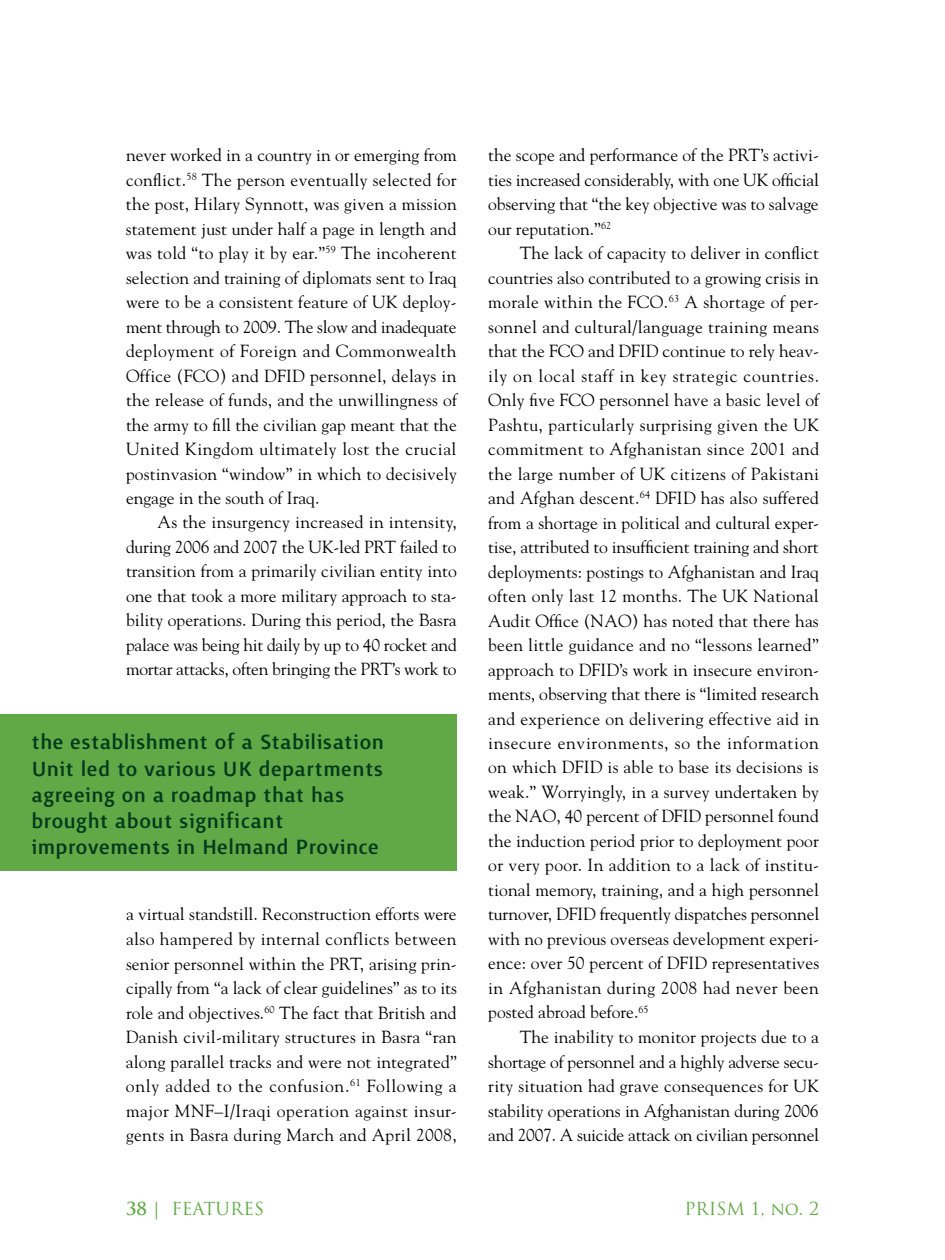
<style>
.page{position:relative;width:945px;height:1260px;background:#fff}
.page>*{position:absolute;margin:0;border:0;box-sizing:border-box;transform-origin:0 0}
.t1{font:500 26.25px/26.2px "Surface";letter-spacing:.02em;color:#003b1c}
.t2{font:17.5px/24.5px "Goudy Std";color:#000;text-align:justify}
.t3{font:17.5px "Trajan Pro";color:#61a846}
.s1{font-weight:700}
</style>
<div class="page">
<div style="left:0;top:714px;width:457px;height:156px;background:#61a846"></div>
<p class="t2" style="left:126px;top:142px;width:332px">never worked in a country in or emerging from conflict.<sup>58</sup> The person eventually selected for the post, Hilary Synnott, was given a mission statement just under half a page in length and was told “to play it by ear.”<sup>59</sup> The incoherent selection and training of diplomats sent to Iraq were to be a consistent feature of UK deploy&shy;ment through to 2009. The slow and inadequate deployment of Foreign and Commonwealth Office (FCO) and DFID personnel, delays in the release of funds, and the unwillingness of the army to fill the civilian gap meant that the United Kingdom ultimately lost the crucial postinvasion “window” in which to decisively engage in the south of Iraq.</p>
<p class="t2" style="left:126px;top:510px;width:332px;text-indent:32px">As the insurgency increased in intensity, during 2006 and 2007 the UK-led PRT failed to transition from a primarily civilian entity into one that took a more military approach to sta&shy;bility operations. During this period, the Basra palace was being hit daily by up to 40 rocket and mortar attacks, often bringing the PRT’s work to</p>
<h1 class="t1" style="left:32px;top:730px;width:354px">the establishment of a Stabilisation<br>Unit led to various UK departments agreeing on a roadmap that has brought about significant improvements in Helmand Province</h1>
<p class="t2" style="left:126px;top:902px;width:332px">a virtual standstill. Reconstruction efforts were also hampered by internal conflicts between senior personnel within the PRT, arising prin&shy;cipally from “a lack of clear guidelines” as to its role and objectives.<sup>60</sup> The fact that British and Danish civil-military structures in Basra “ran along parallel tracks and were not integrated” only added to the confusion.<sup>61</sup> Following a major MNF–I/Iraqi operation against insur&shy;gents in Basra during March and April 2008,</p>
<p class="t2" style="left:488px;top:142px;width:332px">the scope and performance of the PRT’s activi&shy;ties increased considerably, with one UK official observing that “the key objective was to salvage our reputation.”<sup>62</sup></p>
<p class="t2" style="left:488px;top:240px;width:333px;text-indent:32px">The lack of capacity to deliver in conflict countries also contributed to a growing crisis in morale within the FCO.<sup>63</sup> A shortage of per&shy;sonnel and cultural/language training means that the FCO and DFID continue to rely heav&shy;ily on local staff in key strategic countries.<br>Only five FCO personnel have a basic level of Pashtu, particularly surprising given the UK commitment to Afghanistan since 2001 and the large number of UK citizens of Pakistani and Afghan descent.<sup>64</sup> DFID has also suffered from a shortage in political and cultural exper&shy;tise, attributed to insufficient training and short deployments: postings to Afghanistan and Iraq often only last 12 months. The UK National Audit Office (NAO) has noted that there has been little guidance and no “lessons learned” approach to DFID’s work in insecure environ&shy;ments, observing that there is “limited research and experience on delivering effective aid in insecure environments, so the information on which DFID is able to base its decisions is weak.” Worryingly, in a survey undertaken by the NAO, 40 percent of DFID personnel found the induction period prior to deployment poor or very poor. In addition to a lack of institu&shy;tional memory, training, and a high personnel turnover, DFID frequently dispatches personnel with no previous overseas development experi&shy;ence: over 50 percent of DFID representatives in Afghanistan during 2008 had never been posted abroad before.<sup>65</sup></p>
<p class="t2" style="left:488px;top:1024px;width:332px;text-indent:32px">The inability to monitor projects due to a shortage of personnel and a highly adverse secu&shy;rity situation had grave consequences for UK stability operations in Afghanistan during 2006 and 2007. A suicide attack on civilian personnel</p>
<p class="t3" style="left:126px;top:1197px;width:136px"><span class="s1">38 |</span> FEATURES</p>
<p class="t3" style="left:685px;top:1197px;width:136px">PRISM 1, NO. 2</p>
</div>
